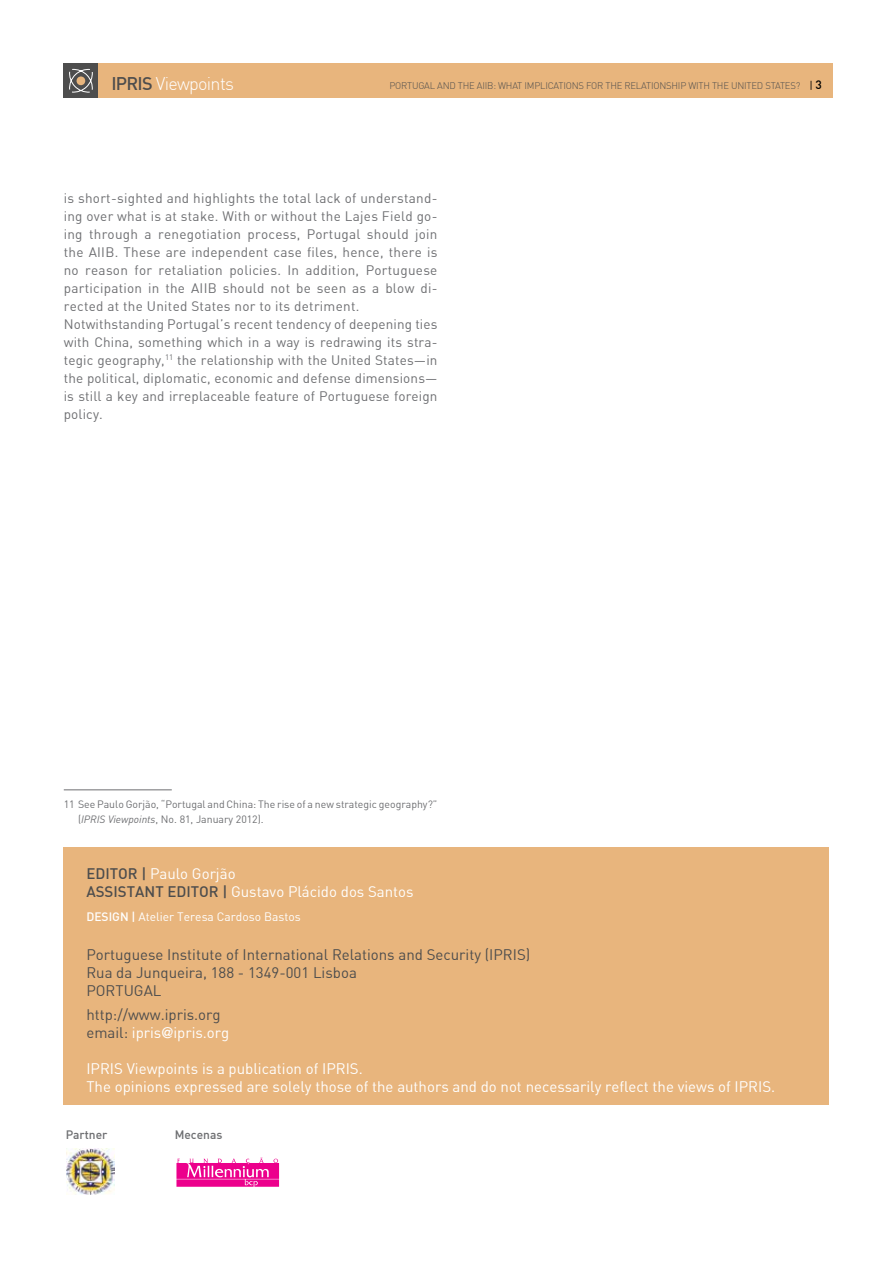
<style>
.page{position:relative;width:893px;height:1263px;background:#fff}
.page>*{position:absolute;margin:0;border:0;box-sizing:border-box;transform-origin:0 0}
.t1{font:300 18px "DIN";letter-spacing:-.04em;color:#fff}
.t2{font:15px/18px "DIN Regular";color:#fff}
.t3{font:15px/18px "DIN Regular";color:#4d4d4d}
.t4{font:15px "DIN Medium";color:#4d4d4d}
.t5{font:13.5px/18px "DIN Regular";letter-spacing:.02em;color:#6d6e71}
.t6{font:12px "DIN Regular";color:#fff}
.t7{font:12px "DIN Medium";color:#6d6e71}
.t8{font:10.5px/15px "DIN Regular";color:#6d6e71}
.t9{font:300 9.45px "DIN";letter-spacing:-.02em;color:#4d4d4d}
.s1{font-family:"DIN Medium";font-weight:400;color:#4d4d4d}
.s2{font-family:"DIN Regular";font-weight:400;font-size:10.5px;color:#000}
.s3{font-family:"DIN Medium";font-weight:400;font-size:12px;color:#000}
.s4{font-family:"DIN";font-style:italic}
.s5{font-family:"DIN Medium";color:#4d4d4d}
.s6{font-family:"DIN Medium"}
.s7{color:#fff}
.s8{font-family:"Helvetica Neue";font-weight:500;color:#fff}
</style>
<div class="page">
<div style="left:97px;top:64px;width:735px;height:34px;background:#e8b57d"></div>
<div style="left:64px;top:64px;width:34px;height:34px;background:#4d4d4d"></div>
<svg style="left:69px;top:69px;width:24px;height:23px"></svg>
<div style="left:64px;top:847px;width:765px;height:258px;background:#e8b57d"></div>
<svg style="left:176px;top:1157px;width:103px;height:30px"></svg>
<img style="left:66px;top:1148px;width:49px;height:46px">
<hr style="left:64px;top:790px;width:108px;height:1px;background:#6d6e71">
<h1 class="t1" style="left:111px;top:72px;width:124px"><span class="s1">IPRIS</span> VIEWPOINTS</h1>
<p class="t9" style="left:389px;top:80px;width:434px">PORTU GAL AND THE AIIB: WHAT IMPLI CATI ONS FOR THE RELATI ONSHIP WITH THE UNITED STATES? <span class="s2">|</span> <span class="s3">3</span></p>
<p class="t5" style="left:64px;top:188px;width:375px">is short-sighted and highlights the total lack of understand&shy;ing over what is at stake. With or without the Lajes Field go&shy;ing through a renegotiation process, Portugal should join the AIIB. These are independent case files, hence, there is no reason for retaliation policies. In addition, Portuguese participation in the AIIB should not be seen as a blow di&shy;rected at the United States nor to its detriment.<br>Notwithstanding Portugal’s recent tendency of deepening ties with China, something which in a way is redrawing its stra&shy;tegic geography,<sup>11</sup> the relationship with the United States—in the political, diplomatic, economic and defense dimensions— is still a key and irreplaceable feature of Portuguese foreign policy.</p>
<p class="t8" style="left:78px;top:796px;width:361px;text-indent:-14px">11 See Paulo Gorjão, “Portugal and China: The rise of a new strategic geography?” (<span class="s4">IPRIS Viewpoints</span>, No. 81, January 2012).</p>
<p class="t2" style="left:86px;top:865px;width:151px"><span class="s5">Editor |</span> Paulo Gorjão</p>
<p class="t4" style="left:86px;top:882px;width:18px">assis</p>
<p class="t2" style="left:127px;top:883px;width:288px"><span class="s5">tant editor |</span> Gustavo Plácido dos Santos</p>
<p class="t6" style="left:86px;top:909px;width:216px"><span class="s6">D ESIGN |</span> Atelier Teresa Cardoso Bastos</p>
<p class="t3" style="left:86px;top:946px;width:445px">Portuguese Institute of International Relations and Security (IPRIS)<br>Rua da Junqueira, 188 - 1349-001 Lisboa<br>PORTUGAL</p>
<p class="t3" style="left:86px;top:1006px;width:144px">http://www.ipris.org email: <span class="s7">ipris</span><span class="s8">@</span><span class="s7">ipris.org</span></p>
<p class="t2" style="left:86px;top:1060px;width:690px">IPRIS Viewpoints is a publication of IPRIS.<br>The opinions expressed are solely those of the authors and do not necessarily reflect the views of IPRIS.</p>
<p class="t7" style="left:66px;top:1127px;width:43px">Partner</p>
<p class="t7" style="left:175px;top:1127px;width:49px">Mecenas</p>
</div>
